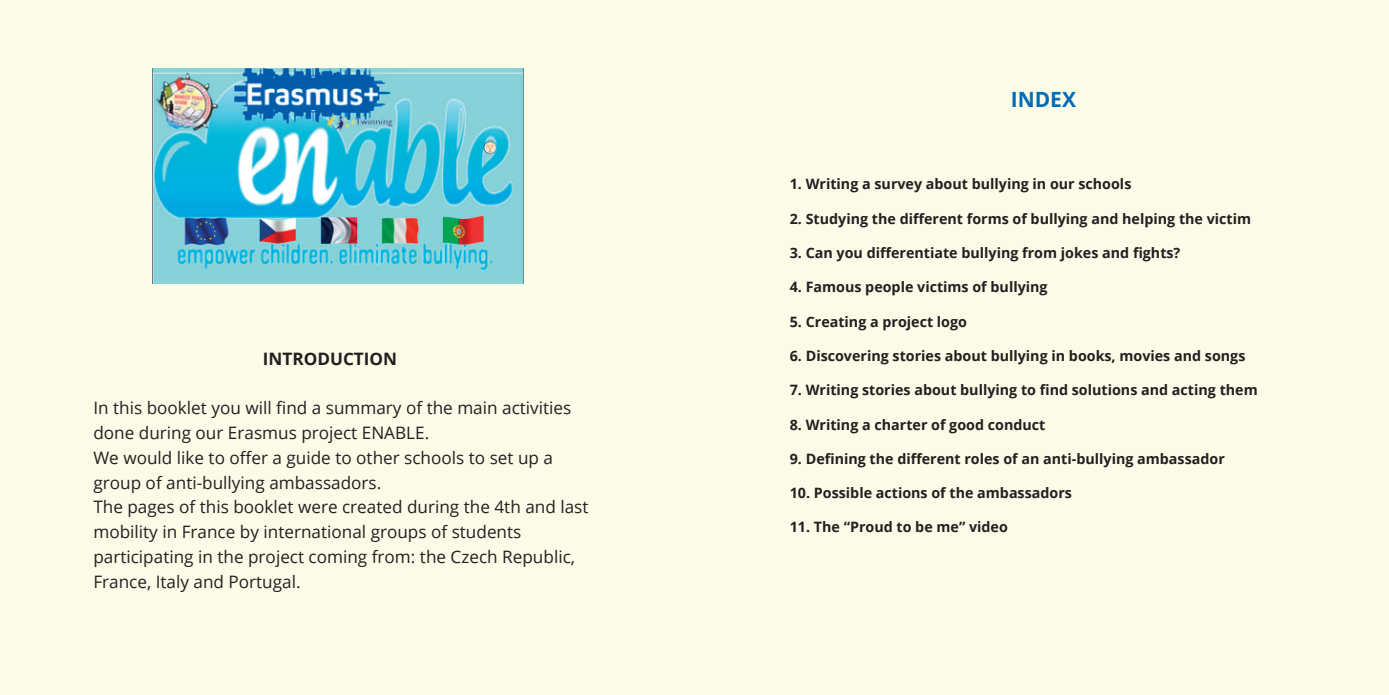
<style>
.page{position:relative;width:1389px;height:695px;background:#fff}
.page>*{position:absolute;margin:0;border:0;box-sizing:border-box;transform-origin:0 0}
.t1{font:700 21px "Open Sans";color:#006bb6}
.t2{font:17.15px/24.7px "Open Sans";color:#231f20}
.t3{font:700 17.15px "Open Sans";color:#231f20}
.t4{font:700 14.35px "Open Sans";color:#231f20}
</style>
<div class="page">
<div style="left:0;top:0;width:709px;height:694px;background:#fbfce8"></div>
<div style="left:680px;top:0;width:709px;height:694px;background:#fbfce8"></div>
<img style="left:153px;top:68px;width:371px;height:215px">
<p class="t3" style="left:263px;top:346px;width:136px">INTRODUCTION</p>
<p class="t2" style="left:93px;top:395px;width:497px">In this booklet you will find a summary of the main activities done during our Erasmus project ENABLE.<br>We would like to offer a guide to other schools to set up a group of anti-bullying ambassadors.<br>The pages of this booklet were created during the 4th and last mobility in France by international groups of students participating in the project coming from: the Czech Republic, France, Italy and Portugal.</p>
<h1 class="t1" style="left:1011px;top:85px;width:67px">INDEX</h1>
<p class="t4" style="left:790px;top:174px;width:343px">1. Writing a survey about bullying in our schools</p>
<p class="t4" style="left:790px;top:208px;width:463px">2. Studying the different forms of bullying and helping the victim</p>
<p class="t4" style="left:790px;top:242px;width:392px">3. Can you differentiate bullying from jokes and fights?</p>
<p class="t4" style="left:790px;top:277px;width:259px">4. Famous people victims of bullying</p>
<p class="t4" style="left:790px;top:311px;width:179px">5. Creating a project logo</p>
<p class="t4" style="left:790px;top:345px;width:457px">6. Discovering stories about bullying in books, movies and songs</p>
<p class="t4" style="left:790px;top:380px;width:469px">7. Writing stories about bullying to find solutions and acting them</p>
<p class="t4" style="left:790px;top:414px;width:257px">8. Writing a charter of good conduct</p>
<p class="t4" style="left:790px;top:448px;width:437px">9. Defining the different roles of an anti-bullying ambassador</p>
<p class="t4" style="left:790px;top:482px;width:284px">10. Possible actions of the ambassadors</p>
<p class="t4" style="left:790px;top:517px;width:220px">11. The “Proud to be me” video</p>
</div>
